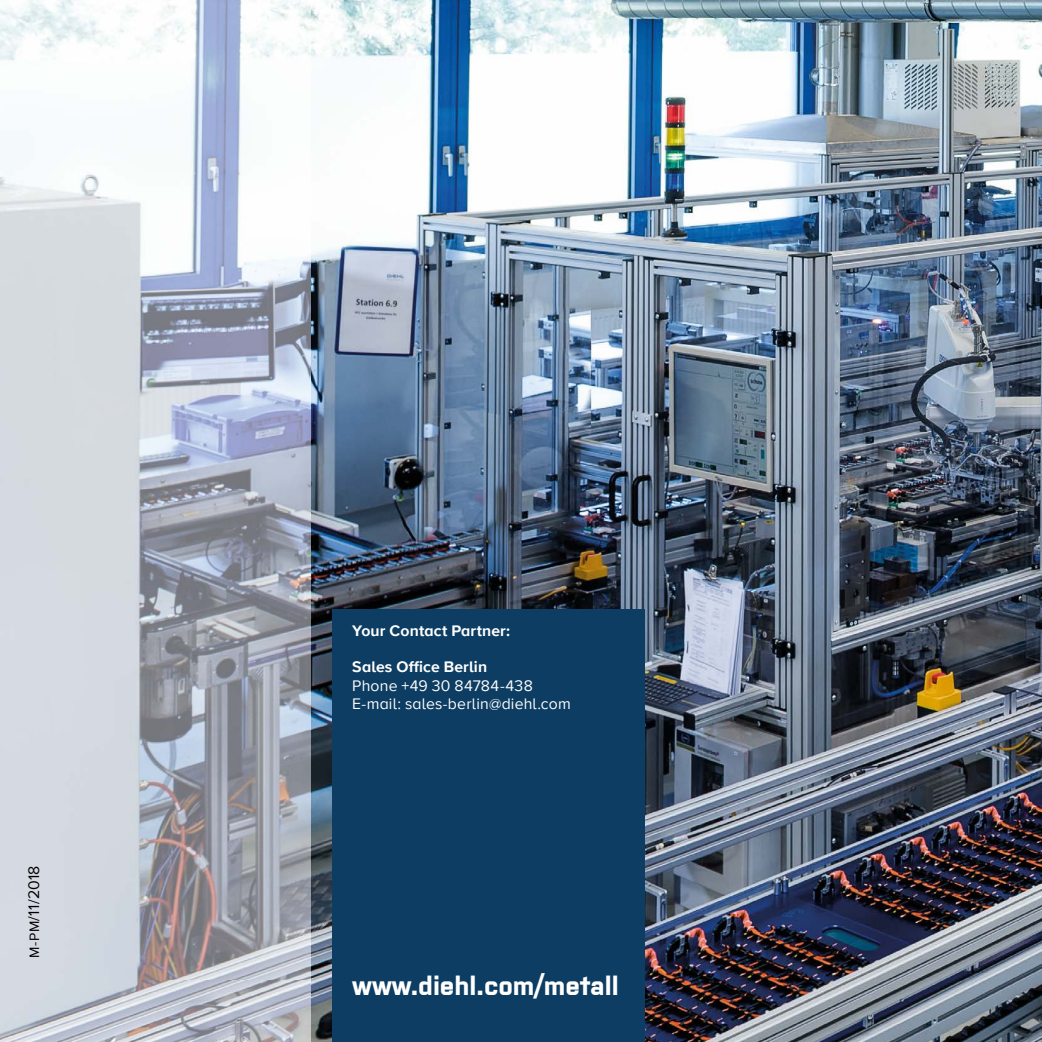
<style>
.page{position:relative;width:1042px;height:1042px;background:#fff}
.page>*{position:absolute;margin:0;border:0;box-sizing:border-box;transform-origin:0 0}
.t1{font:700 26.25px "Purista";color:#fff}
.t2{font:15.75px/18.4px "Proxima Nova A";letter-spacing:.01em;color:#fff}
.t3{font:700 15.75px "Proxima Nova A";letter-spacing:.01em;color:#fff}
.t4{font:15.75px "Proxima Nova A";letter-spacing:.015em;color:#000}
.s1{font-size:14px}
</style>
<div class="page">
<img style="left:0;top:0;width:1042px;height:1042px">
<div style="left:332px;top:609px;width:313px;height:433px;background:#0d3d62"></div>
<p class="t4" style="left:22px;top:957px;width:94px;rotate:-90deg"><span class="s1">M-PM</span>/11/2018</p>
<p class="t3" style="left:352px;top:619px;width:159px">Your Contact Partner:</p>
<p class="t3" style="left:352px;top:655px;width:136px">Sales Office Berlin</p>
<p class="t2" style="left:352px;top:676px;width:220px">Phone +49 30 84784-438<br>E-mail: sales-berlin@diehl.com</p>
<h1 class="t1" style="left:352px;top:967px;width:268px">www.diehl.com/metall</h1>
</div>
